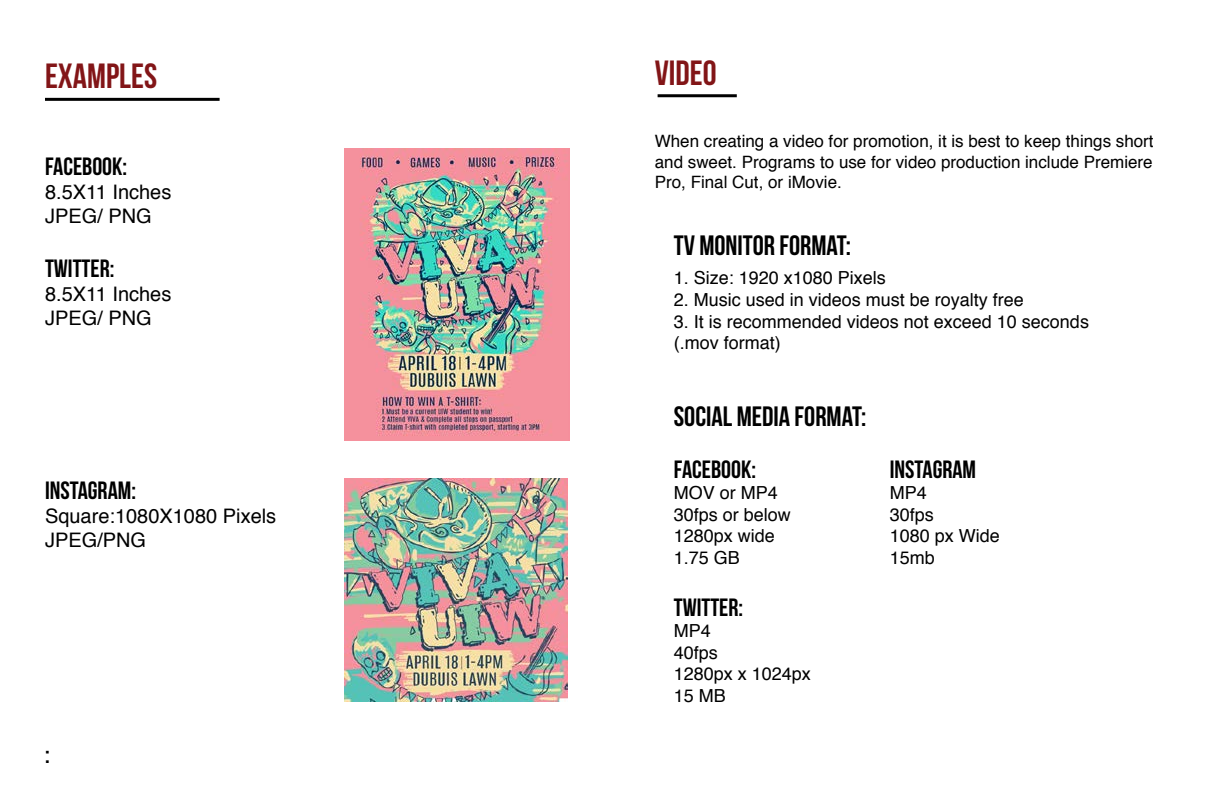
<style>
.page{position:relative;width:1224px;height:792px;background:#fff}
.page>*{position:absolute;margin:0;border:0;box-sizing:border-box;transform-origin:0 0}
.t1{font:35px "Bebas Neue";color:#821517}
.t2{font:28px "Bebas Neue";color:#000}
.t3{font:25px "Bebas Neue";color:#000}
.t4{font:20px/24px "Helvetica";color:#000}
.t5{font:18px/21.6px "Helvetica";color:#000}
.t6{font:17px/20.4px "Helvetica";color:#000;text-align:justify}
</style>
<div class="page">
<hr style="left:658px;top:94px;width:79px;height:3px;background:#000">
<img style="left:344px;top:478px;width:224px;height:224px">
<img style="left:344px;top:149px;width:226px;height:292px">
<hr style="left:45px;top:98px;width:175px;height:3px;background:#000">
<h1 class="t1" style="left:45px;top:57px;width:114px">EXAMPLES</h1>
<h3 class="t3" style="left:45px;top:152px;width:84px">FACEBOOK:</h3>
<p class="t4" style="left:45px;top:180px;width:128px">8.5X11 Inches<br>JPEG/ PNG</p>
<h3 class="t3" style="left:45px;top:254px;width:71px">TWITTER:</h3>
<p class="t4" style="left:45px;top:282px;width:128px">8.5X11 Inches<br>JPEG/ PNG</p>
<h3 class="t3" style="left:45px;top:476px;width:93px">INSTAGRAM:</h3>
<p class="t4" style="left:45px;top:504px;width:233px">Square:1080X1080 Pixels<br>JPEG/PNG</p>
<h3 class="t3" style="left:45px;top:740px;width:6px">:</h3>
<h1 class="t1" style="left:655px;top:54px;width:63px">VIDEO</h1>
<p class="t6" style="left:655px;top:132px;width:500px">When creating a video for promotion, it is best to keep things short and sweet. Programs to use for video production include Premiere Pro, Final Cut, or iMovie.</p>
<h2 class="t2" style="left:674px;top:230px;width:179px">TV MONITOR FORMAT:</h2>
<p class="t5" style="left:674px;top:268px;width:214px">1. Size: 1920 x1080 Pixels</p>
<p class="t5" style="left:674px;top:289px;width:352px">2. Music used in videos must be royalty free</p>
<p class="t5" style="left:674px;top:311px;width:417px">3. It is recommended videos not exceed 10 seconds (.mov format)</p>
<h2 class="t2" style="left:674px;top:401px;width:194px">SOCIAL MEDIA FORMAT:</h2>
<h3 class="t3" style="left:674px;top:455px;width:84px">FACEBOOK:</h3>
<h3 class="t3" style="left:890px;top:455px;width:88px">INSTAGRAM</h3>
<p class="t5" style="left:674px;top:483px;width:106px">MOV or MP4</p>
<p class="t5" style="left:890px;top:483px;width:39px">MP4</p>
<p class="t5" style="left:674px;top:504px;width:119px">30fps or below</p>
<p class="t5" style="left:890px;top:504px;width:46px">30fps</p>
<p class="t5" style="left:674px;top:526px;width:103px">1280px wide</p>
<p class="t5" style="left:890px;top:526px;width:112px">1080 px Wide</p>
<p class="t5" style="left:674px;top:547px;width:68px">1.75 GB</p>
<p class="t5" style="left:890px;top:547px;width:47px">15mb</p>
<h3 class="t3" style="left:674px;top:593px;width:71px">TWITTER:</h3>
<p class="t5" style="left:674px;top:621px;width:139px">MP4<br>40fps<br>1280px x 1024px<br>15 MB</p>
</div>
